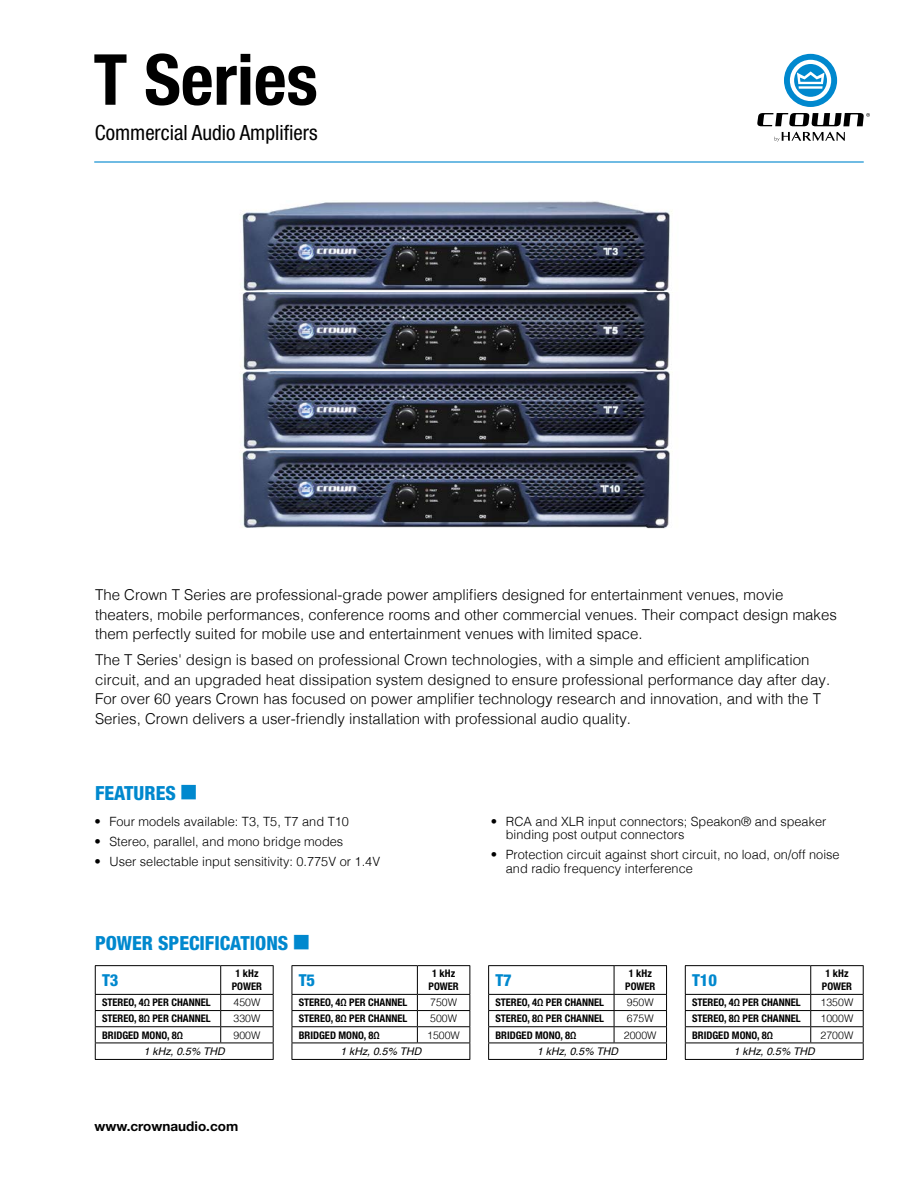
<style>
.page{position:relative;width:918px;height:1188px;background:#fff}
.page>*{position:absolute;margin:0;border:0;box-sizing:border-box;transform-origin:0 0}
.t1{font:700 condensed 70.5px "Helvetica Neue";color:#000}
.t2{font:condensed 21px "Helvetica Neue LT Std";color:#000}
.t3{font:800 condensed 19.5px "Helvetica Neue LT Std";color:#0088ce}
.t4{font:800 condensed 16.5px "Helvetica Neue LT Std";color:#0088ce}
.t5{font:300 15px/19.5px "Helvetica";color:#000}
.t6{font:700 13.5px "Helvetica Neue LT Std";color:#000}
.t7{font:300 12.75px/13.5px "Helvetica";color:#000}
.t8{font:700 condensed 10.5px/12.6px "Helvetica Neue LT Std";color:#000;text-align:center}
.t9{font:300 10.5px "Helvetica";color:#000}
.t10{font:italic 10.5px "Helvetica";color:#000}
</style>
<div class="page">
<hr style="left:94px;top:161px;width:770px;height:2px;background:#0088ce">
<svg style="left:757px;top:113px;width:113px;height:13px"></svg>
<svg style="left:784px;top:54px;width:53px;height:53px"></svg>
<svg style="left:775px;top:132px;width:70px;height:10px"></svg>
<img style="left:242px;top:449px;width:428px;height:79px">
<img style="left:242px;top:370px;width:428px;height:79px">
<img style="left:240px;top:291px;width:430px;height:79px">
<img style="left:242px;top:201px;width:430px;height:90px">
<hr style="left:95px;top:1026px;width:126px;height:1px;background:#000">
<hr style="left:221px;top:1026px;width:53px;height:1px;background:#000">
<hr style="left:221px;top:994px;width:53px;height:1px;background:#000">
<hr style="left:221px;top:1010px;width:53px;height:1px;background:#000">
<hr style="left:221px;top:965px;width:53px;height:1px;background:#000">
<hr style="left:95px;top:1010px;width:126px;height:1px;background:#000">
<hr style="left:95px;top:1043px;width:126px;height:1px;background:#000">
<hr style="left:221px;top:1043px;width:53px;height:1px;background:#000">
<hr style="left:95px;top:965px;width:126px;height:1px;background:#000">
<svg style="left:220px;top:966px;width:1px;height:77px"></svg>
<hr style="left:95px;top:994px;width:126px;height:1px;background:#000">
<svg style="left:95px;top:966px;width:1px;height:93px"></svg>
<svg style="left:273px;top:966px;width:1px;height:93px"></svg>
<hr style="left:95px;top:1059px;width:126px;height:1px;background:#000">
<hr style="left:221px;top:1059px;width:53px;height:1px;background:#000">
<hr style="left:292px;top:1026px;width:125px;height:1px;background:#000">
<hr style="left:417px;top:1026px;width:53px;height:1px;background:#000">
<hr style="left:417px;top:994px;width:53px;height:1px;background:#000">
<hr style="left:417px;top:1010px;width:53px;height:1px;background:#000">
<hr style="left:417px;top:965px;width:53px;height:1px;background:#000">
<hr style="left:292px;top:1010px;width:125px;height:1px;background:#000">
<hr style="left:292px;top:1043px;width:125px;height:1px;background:#000">
<hr style="left:417px;top:1043px;width:53px;height:1px;background:#000">
<svg style="left:470px;top:966px;width:1px;height:93px"></svg>
<hr style="left:292px;top:1059px;width:125px;height:1px;background:#000">
<hr style="left:417px;top:1059px;width:53px;height:1px;background:#000">
<hr style="left:292px;top:965px;width:125px;height:1px;background:#000">
<svg style="left:292px;top:966px;width:1px;height:93px"></svg>
<svg style="left:417px;top:966px;width:1px;height:77px"></svg>
<hr style="left:292px;top:994px;width:125px;height:1px;background:#000">
<hr style="left:488px;top:1026px;width:126px;height:1px;background:#000">
<hr style="left:614px;top:1026px;width:53px;height:1px;background:#000">
<hr style="left:614px;top:994px;width:53px;height:1px;background:#000">
<hr style="left:614px;top:1010px;width:53px;height:1px;background:#000">
<hr style="left:614px;top:965px;width:53px;height:1px;background:#000">
<hr style="left:488px;top:1010px;width:126px;height:1px;background:#000">
<hr style="left:488px;top:1043px;width:126px;height:1px;background:#000">
<hr style="left:614px;top:1043px;width:53px;height:1px;background:#000">
<svg style="left:666px;top:966px;width:1px;height:93px"></svg>
<hr style="left:488px;top:1059px;width:126px;height:1px;background:#000">
<hr style="left:614px;top:1059px;width:53px;height:1px;background:#000">
<hr style="left:488px;top:965px;width:126px;height:1px;background:#000">
<svg style="left:488px;top:966px;width:1px;height:93px"></svg>
<svg style="left:614px;top:966px;width:1px;height:77px"></svg>
<hr style="left:488px;top:994px;width:126px;height:1px;background:#000">
<hr style="left:685px;top:1026px;width:126px;height:1px;background:#000">
<hr style="left:811px;top:1026px;width:53px;height:1px;background:#000">
<hr style="left:811px;top:994px;width:53px;height:1px;background:#000">
<hr style="left:811px;top:1010px;width:53px;height:1px;background:#000">
<hr style="left:811px;top:965px;width:53px;height:1px;background:#000">
<hr style="left:685px;top:1010px;width:126px;height:1px;background:#000">
<hr style="left:685px;top:1043px;width:126px;height:1px;background:#000">
<hr style="left:811px;top:1043px;width:53px;height:1px;background:#000">
<svg style="left:863px;top:966px;width:1px;height:93px"></svg>
<hr style="left:685px;top:1059px;width:126px;height:1px;background:#000">
<hr style="left:811px;top:1059px;width:53px;height:1px;background:#000">
<hr style="left:685px;top:965px;width:126px;height:1px;background:#000">
<svg style="left:685px;top:966px;width:1px;height:93px"></svg>
<svg style="left:810px;top:966px;width:1px;height:77px"></svg>
<hr style="left:685px;top:994px;width:126px;height:1px;background:#000">
<h1 class="t1" style="left:94px;top:21px;width:226px">T Series</h1>
<h2 class="t2" style="left:95px;top:120px;width:224px">Commercial Audio Amplifiers</h2>
<p class="t5" style="left:95px;top:584px;width:743px">The Crown T Series are professional-grade power amplifiers designed for entertainment venues, movie theaters, mobile performances, conference rooms and other commercial venues. Their compact design makes them perfectly suited for mobile use and entertainment venues with limited space.</p>
<p class="t5" style="left:95px;top:649px;width:737px">The T Series' design is based on professional Crown technologies, with a simple and efficient amplification circuit, and an upgraded heat dissipation system designed to ensure professional performance day after day.<br>For over 60 years Crown has focused on power amplifier technology research and innovation, and with the T Series, Crown delivers a user-friendly installation with professional audio quality.</p>
<h3 class="t3" style="left:95px;top:781px;width:82px">FEATURES</h3>
<p class="t7" style="left:94px;top:813px;width:256px">• Four models available: T3, T5, T7 and T10</p>
<p class="t7" style="left:94px;top:834px;width:250px">• Stereo, parallel, and mono bridge modes</p>
<p class="t7" style="left:94px;top:854px;width:287px">• User selectable input sensitivity: 0.775V or 1.4V</p>
<h3 class="t3" style="left:95px;top:931px;width:195px">POWER SPECIFICATIONS</h3>
<p class="t4" style="left:102px;top:970px;width:18px">T3</p>
<p class="t8" style="left:232px;top:967px;width:32px">1 kHz<br>POWER</p>
<p class="t8" style="left:102px;top:996px;width:110px">STEREO, 4Ω PER CHANNEL</p>
<p class="t9" style="left:234px;top:994px;width:28px">450W</p>
<p class="t8" style="left:102px;top:1012px;width:110px">STEREO, 8Ω PER CHANNEL</p>
<p class="t9" style="left:234px;top:1010px;width:28px">330W</p>
<p class="t8" style="left:102px;top:1028px;width:83px">BRIDGED MONO, 8Ω</p>
<p class="t9" style="left:234px;top:1026px;width:28px">900W</p>
<p class="t10" style="left:144px;top:1043px;width:82px">1 kHz, 0.5% THD</p>
<p class="t4" style="left:299px;top:970px;width:18px">T5</p>
<p class="t8" style="left:429px;top:967px;width:32px">1 kHz<br>POWER</p>
<p class="t8" style="left:299px;top:996px;width:110px">STEREO, 4Ω PER CHANNEL</p>
<p class="t9" style="left:430px;top:994px;width:28px">750W</p>
<p class="t8" style="left:299px;top:1012px;width:110px">STEREO, 8Ω PER CHANNEL</p>
<p class="t9" style="left:430px;top:1010px;width:28px">500W</p>
<p class="t8" style="left:299px;top:1028px;width:83px">BRIDGED MONO, 8Ω</p>
<p class="t9" style="left:427px;top:1026px;width:34px">1500W</p>
<p class="t10" style="left:340px;top:1043px;width:82px">1 kHz, 0.5% THD</p>
<p class="t6" style="left:95px;top:1118px;width:145px">www.crownaudio.com</p>
<p class="t7" style="left:506px;top:813px;width:322px;text-indent:-15px">• RCA and XLR input connectors; Speakon® and speaker binding post output connectors</p>
<p class="t7" style="left:506px;top:847px;width:335px;text-indent:-15px">• Protection circuit against short circuit, no load, on/off noise and radio frequency interference</p>
<p class="t4" style="left:495px;top:970px;width:18px">T7</p>
<p class="t8" style="left:625px;top:967px;width:32px">1 kHz<br>POWER</p>
<p class="t8" style="left:495px;top:996px;width:110px">STEREO, 4Ω PER CHANNEL</p>
<p class="t9" style="left:627px;top:994px;width:28px">950W</p>
<p class="t8" style="left:495px;top:1012px;width:110px">STEREO, 8Ω PER CHANNEL</p>
<p class="t9" style="left:627px;top:1010px;width:28px">675W</p>
<p class="t8" style="left:495px;top:1028px;width:83px">BRIDGED MONO, 8Ω</p>
<p class="t9" style="left:624px;top:1026px;width:34px">2000W</p>
<p class="t10" style="left:537px;top:1043px;width:82px">1 kHz, 0.5% THD</p>
<p class="t4" style="left:692px;top:970px;width:27px">T10</p>
<p class="t8" style="left:822px;top:967px;width:32px">1 kHz<br>POWER</p>
<p class="t8" style="left:692px;top:996px;width:110px">STEREO, 4Ω PER CHANNEL</p>
<p class="t9" style="left:821px;top:994px;width:34px">1350W</p>
<p class="t8" style="left:692px;top:1012px;width:110px">STEREO, 8Ω PER CHANNEL</p>
<p class="t9" style="left:821px;top:1010px;width:34px">1000W</p>
<p class="t8" style="left:692px;top:1028px;width:83px">BRIDGED MONO, 8Ω</p>
<p class="t9" style="left:821px;top:1026px;width:34px">2700W</p>
<p class="t10" style="left:734px;top:1043px;width:82px">1 kHz, 0.5% THD</p>
</div>
